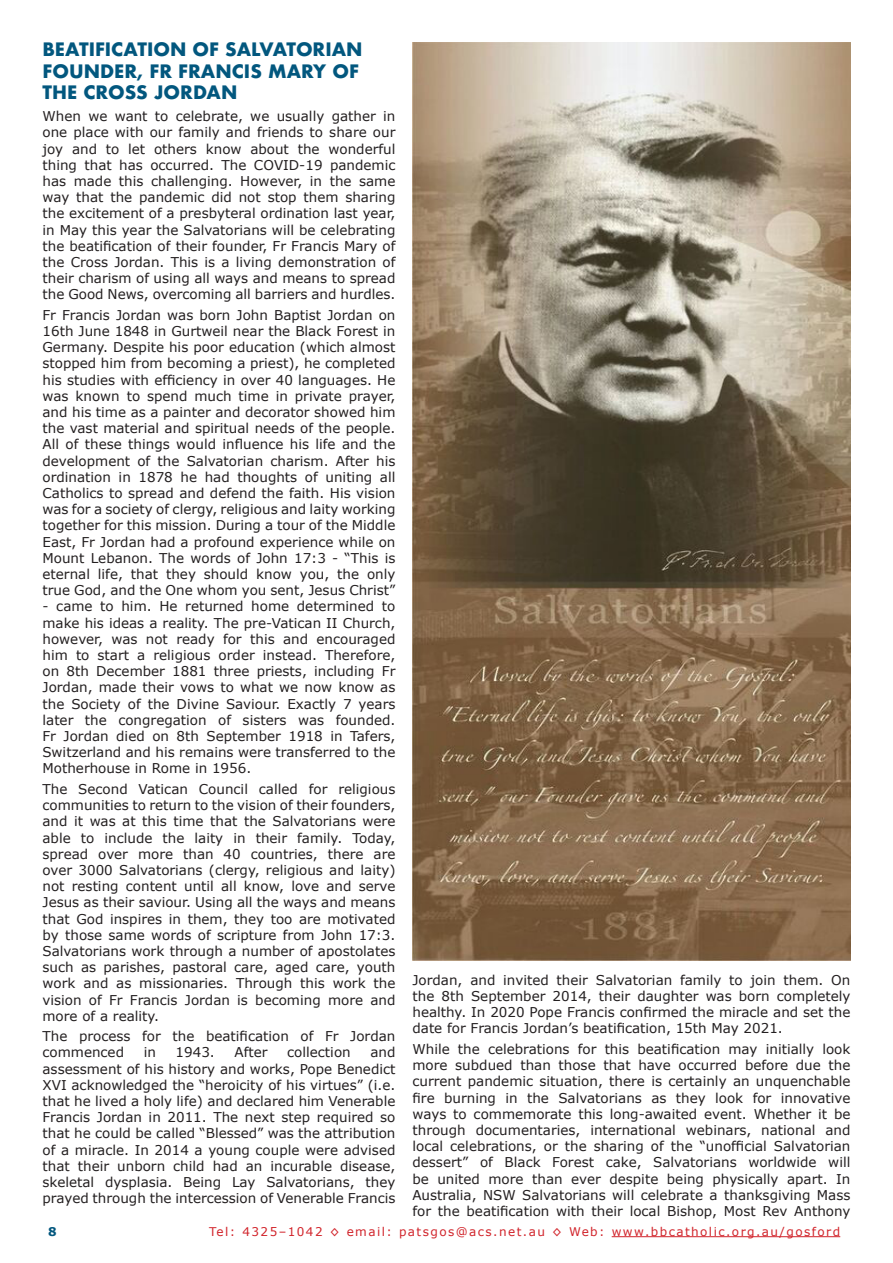
<style>
.page{position:relative;width:893px;height:1263px;background:#fff}
.page>*{position:absolute;margin:0;border:0;box-sizing:border-box;transform-origin:0 0}
.Heading_1_12pt_Blue{font:700 18px/21.6px "Futura";color:#02577e}
.Body_Text_9pt{font:13.5px/16.2px "Verdana";color:#231f20;text-align:justify}
.t1{font:12px "Verdana";letter-spacing:.12em;color:#d1232a}
.t2{font:700 12px "Verdana";color:#02577e}
</style>
<div class="page">
<hr style="left:612px;top:1236px;width:228px;height:1px;background:#d1232a">
<img style="left:412px;top:43px;width:438px;height:917px">
<p class="Heading_1_12pt_Blue" style="left:43px;top:38px;width:322px">BEATIFICATION OF SALVATORIAN<br>FOUNDER, FR FRANCIS MARY OF<br>THE CROSS JORDAN</p>
<p class="Body_Text_9pt" style="left:43px;top:108px;width:354px">When we want to celebrate, we usually gather in one place with our family and friends to share our joy and to let others know about the wonderful thing that has occurred. The COVID-19 pandemic has made this challenging. However, in the same way that the pandemic did not stop them sharing the excitement of a presbyteral ordination last year, in May this year the Salvatorians will be celebrating the beatification of their founder, Fr Francis Mary of the Cross Jordan. This is a living demonstration of their charism of using all ways and means to spread the Good News, overcoming all barriers and hurdles.</p>
<p class="Body_Text_9pt" style="left:43px;top:307px;width:354px">Fr Francis Jordan was born John Baptist Jordan on 16th June 1848 in Gurtweil near the Black Forest in Germany. Despite his poor education (which almost stopped him from becoming a priest), he completed his studies with efficiency in over 40 languages. He was known to spend much time in private prayer, and his time as a painter and decorator showed him the vast material and spiritual needs of the people.<br>All of these things would influence his life and the development of the Salvatorian charism. After his ordination in 1878 he had thoughts of uniting all Catholics to spread and defend the faith. His vision was for a society of clergy, religious and laity working together for this mission. During a tour of the Middle East, Fr Jordan had a profound experience while on Mount Lebanon. The words of John 17:3 - “This is eternal life, that they should know you, the only true God, and the One whom you sent, Jesus Christ”</p>
<p class="Body_Text_9pt" style="left:43px;top:599px;width:354px">- came to him. He returned home determined to make his ideas a reality. The pre-Vatican II Church, however, was not ready for this and encouraged him to start a religious order instead. Therefore, on 8th December 1881 three priests, including Fr Jordan, made their vows to what we now know as the Society of the Divine Saviour. Exactly 7 years later the congregation of sisters was founded.<br>Fr Jordan died on 8th September 1918 in Tafers, Switzerland and his remains were transferred to the Motherhouse in Rome in 1956.</p>
<p class="Body_Text_9pt" style="left:43px;top:781px;width:354px">The Second Vatican Council called for religious communities to return to the vision of their founders, and it was at this time that the Salvatorians were able to include the laity in their family. Today, spread over more than 40 countries, there are over 3000 Salvatorians (clergy, religious and laity) not resting content until all know, love and serve Jesus as their saviour. Using all the ways and means that God inspires in them, they too are motivated by those same words of scripture from John 17:3.<br>Salvatorians work through a number of apostolates such as parishes, pastoral care, aged care, youth work and as missionaries. Through this work the vision of Fr Francis Jordan is becoming more and more of a reality.</p>
<p class="Body_Text_9pt" style="left:43px;top:1028px;width:354px">The process for the beatification of Fr Jordan commenced</p>
<p class="Body_Text_9pt" style="left:144px;top:1044px;width:14px">in</p>
<p class="Body_Text_9pt" style="left:176px;top:1044px;width:41px">1943.</p>
<p class="Body_Text_9pt" style="left:235px;top:1044px;width:35px">After</p>
<p class="Body_Text_9pt" style="left:287px;top:1044px;width:65px">collection</p>
<p class="Body_Text_9pt" style="left:43px;top:1044px;width:354px;text-indent:328px">and assessment of his history and works, Pope Benedict XVI acknowledged the “heroicity of his virtues” (i.e. that he lived a holy life) and declared him Venerable Francis Jordan in 2011. The next step required so that he could be called “Blessed” was the attribution of a miracle. In 2014 a young couple were advised that their unborn child had an incurable disease, skeletal dysplasia. Being Lay Salvatorians, they prayed through the intercession of Venerable Francis</p>
<p class="Body_Text_9pt" style="left:412px;top:972px;width:439px">Jordan, and invited their Salvatorian family to join them. On the 8th September 2014, their daughter was born completely healthy. In 2020 Pope Francis confirmed the miracle and set the date for Francis Jordan’s beatification, 15th May 2021.</p>
<p class="Body_Text_9pt" style="left:412px;top:1041px;width:439px">While the celebrations for this beatification may initially look more subdued than those that have occurred before due the current pandemic situation, there is certainly an unquenchable fire burning in the Salvatorians as they look for innovative ways to commemorate this long-awaited event. Whether it be through documentaries, international webinars, national and local celebrations, or the sharing of the “unofficial Salvatorian dessert” of Black Forest cake, Salvatorians worldwide will be united more than ever despite being physically apart. In Australia, NSW Salvatorians will celebrate a thanksgiving Mass for the beatification with their local Bishop, Most Rev Anthony</p>
<p class="t2" style="left:48px;top:1223px;width:10px">8</p>
<p class="t1" style="left:209px;top:1223px;width:633px">Tel: 4325–1042 ◊ email: patsgos@acs.net.au ◊ Web: www.bbcatholic.org.au/gosford</p>
</div>
